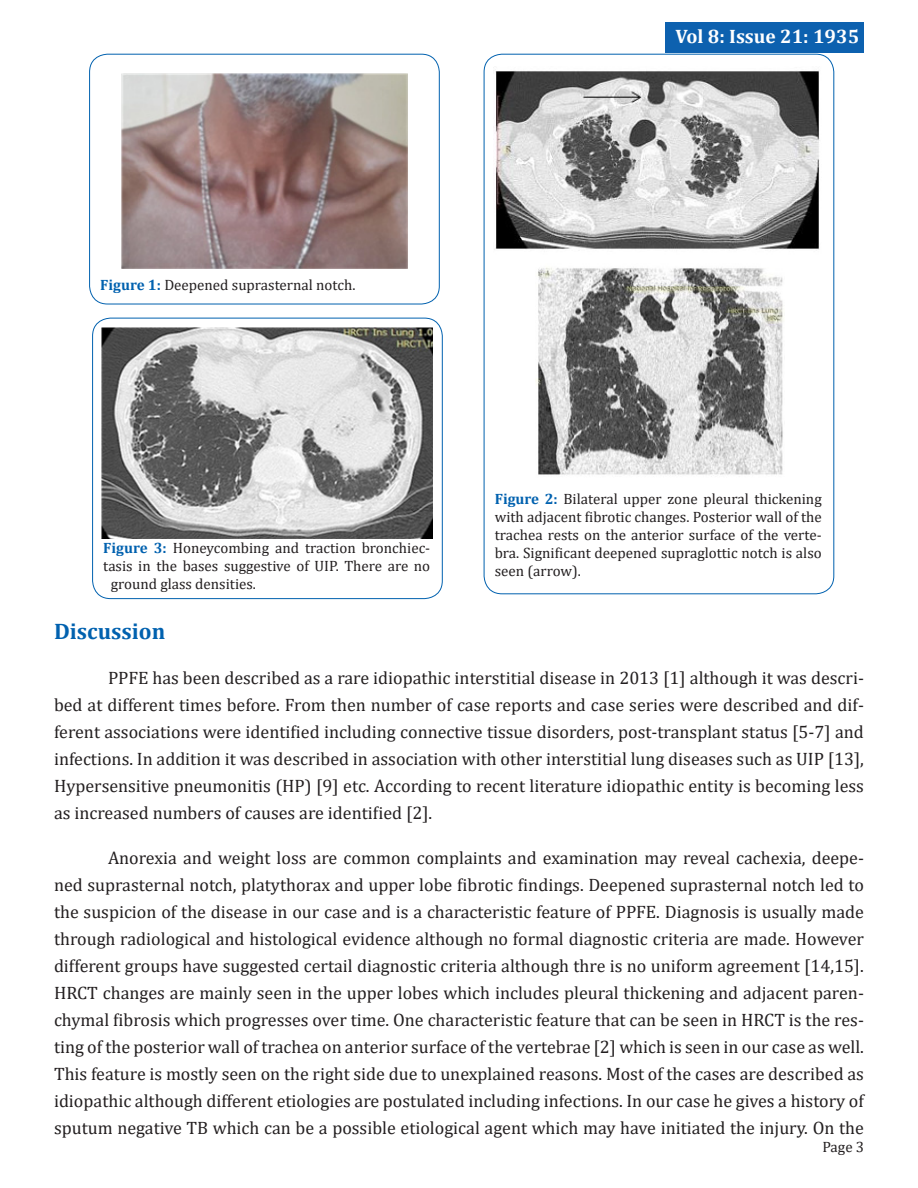
<style>
.page{position:relative;width:918px;height:1188px;background:#fff}
.page>*{position:absolute;margin:0;border:0;box-sizing:border-box;transform-origin:0 0}
.t1{font:700 22.5px "Cambria";color:#0061af}
.t2{font:700 19.5px "Cambria";color:#fff}
.t3{font:18px/27px "Cambria";color:#231f20;text-align:justify}
.t4{font:15px/18px "Cambria";color:#231f20;text-align:justify}
.s1{font-weight:700;color:#0061af}
</style>
<div class="page">
<div style="left:666px;top:22px;width:198px;height:30px;background:#0d61af"></div>
<div style="left:89px;top:54px;width:350px;height:250px;border:1px solid #0061af;border-radius:18px"></div>
<img style="left:121px;top:73px;width:287px;height:195px">
<div style="left:92px;top:318px;width:350px;height:281px;border:1px solid #0061af;border-radius:18px"></div>
<img style="left:102px;top:328px;width:331px;height:210px">
<img style="left:493px;top:70px;width:326px;height:180px">
<img style="left:536px;top:267px;width:247px;height:208px">
<p class="t4" style="left:100px;top:275px;width:257px"><span class="s1">Figure 1:</span> Deepened suprasternal notch.</p>
<p class="t2" style="left:676px;top:22px;width:185px">Vol 8: Issue 21: 1935</p>
<p class="t4" style="left:495px;top:490px;width:328px"><span class="s1">Figure 2:</span> Bilateral upper zone pleural thickening with adjacent fibrotic changes. Posterior wall of the trachea rests on the anterior surface of the verte&shy;bra. Significant deepened supraglottic notch is also seen (arrow).</p>
<p class="t4" style="left:103px;top:539px;width:328px"><span class="s1">Figure 3:</span> Honeycombing and traction bronchiec-</p>
<p class="t4" style="left:103px;top:557px;width:328px">tasis in the bases suggestive of UIP. There are no</p>
<p class="t4" style="left:111px;top:575px;width:147px">ground glass densities.</p>
<p class="t1" style="left:54px;top:615px;width:113px">Discussion</p>
<p class="t3" style="left:54px;top:664px;width:812px;text-indent:54px">PPFE has been described as a rare idiopathic interstitial disease in 2013 [1] although it was descri&shy;bed at different times before. From then number of case reports and case series were described and dif&shy;ferent associations were identified including connective tissue disorders, post-transplant status [5-7] and infections. In addition it was described in association with other interstitial lung diseases such as UIP [13], Hypersensitive pneumonitis (HP) [9] etc. According to recent literature idiopathic entity is becoming less as increased numbers of causes are identified [2].</p>
<p class="t3" style="left:54px;top:844px;width:812px;text-indent:54px">Anorexia and weight loss are common complaints and examination may reveal cachexia, deepe&shy;ned suprasternal notch, platythorax and upper lobe fibrotic findings. Deepened suprasternal notch led to the suspicion of the disease in our case and is a characteristic feature of PPFE. Diagnosis is usually made through radiological and histological evidence although no formal diagnostic criteria are made. However different groups have suggested certail diagnostic criteria although thre is no uniform agreement [14,15].<br>HRCT changes are mainly seen in the upper lobes which includes pleural thickening and adjacent paren&shy;chymal fibrosis which progresses over time. One characteristic feature that can be seen in HRCT is the res&shy;ting of the posterior wall of trachea on anterior surface of the vertebrae [2] which is seen in our case as well.<br>This feature is mostly seen on the right side due to unexplained reasons. Most of the cases are described as idiopathic although different etiologies are postulated including infections. In our case he gives a history of sputum negative TB which can be a possible etiological agent which may have initiated the injury. On the</p>
<p class="t4" style="left:822px;top:1138px;width:43px">Page 3</p>
</div>
